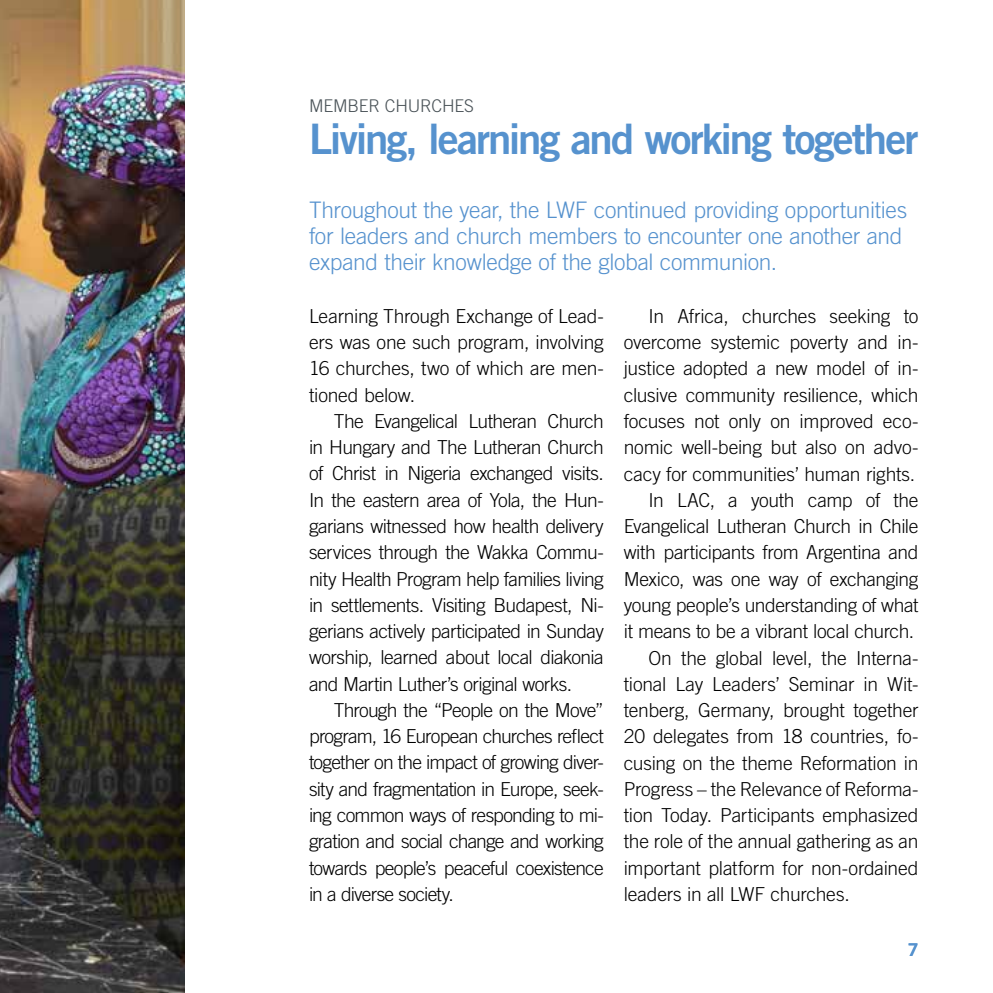
<style>
.page{position:relative;width:993px;height:993px;background:#fff}
.page>*{position:absolute;margin:0;border:0;box-sizing:border-box;transform-origin:0 0}
.t1{font:42px "Trade Gothic LT Std Bd 2";letter-spacing:-.05em;color:#5692ce}
.t2{font:300 22.75px/26.2px "Trade Gothic LT Std";letter-spacing:-.015em;color:#5692ce}
.t3{font:300 19.25px/26.2px "Trade Gothic LT Std";letter-spacing:-.015em;color:#000;text-align:justify}
.t4{font:300 17.5px "Trade Gothic LT Std";letter-spacing:-.015em;color:#485156}
.t5{font:17.5px "Trade Gothic LT Std Bd 2";color:#5692ce}
</style>
<div class="page">
<img style="left:0;top:0;width:184px;height:992px">
<p class="t4" style="left:309px;top:95px;width:166px">MEMBER CHURCHES</p>
<h1 class="t1" style="left:309px;top:113px;width:610px">Living, learning and working together</h1>
<p class="t2" style="left:309px;top:196px;width:599px">Throughout the year, the LWF continued providing opportunities for leaders and church members to encounter one another and expand their knowledge of the global communion.</p>
<p class="t3" style="left:309px;top:302px;width:296px">Learning Through Exchange of Lead&shy;ers was one such program, involving 16 churches, two of which are men&shy;tioned below.</p>
<p class="t3" style="left:309px;top:407px;width:296px;text-indent:25px">The Evangelical Lutheran Church in Hungary and The Lutheran Church of Christ in Nigeria exchanged visits.<br>In the eastern area of Yola, the Hun&shy;garians witnessed how health delivery services through the Wakka Commu&shy;nity Health Program help families living in settlements. Visiting Budapest, Ni&shy;gerians actively participated in Sunday worship, learned about local diakonia and Martin Luther’s original works.</p>
<p class="t3" style="left:309px;top:696px;width:296px;text-indent:25px">Through the “People on the Move” program, 16 European churches reflect together on the impact of growing diver&shy;sity and fragmentation in Europe, seek&shy;ing common ways of responding to mi&shy;gration and social change and working towards people’s peaceful coexistence in a diverse society.</p>
<p class="t3" style="left:648px;top:302px;width:271px">In Africa, churches seeking to</p>
<p class="t3" style="left:623px;top:329px;width:296px">overcome systemic poverty and in-</p>
<p class="t3" style="left:623px;top:355px;width:296px">justice adopted a new model of in-</p>
<p class="t3" style="left:623px;top:381px;width:296px">clusive community resilience, which</p>
<p class="t3" style="left:623px;top:407px;width:296px">focuses not only on improved eco-</p>
<p class="t3" style="left:623px;top:434px;width:296px">nomic well-being but also on advo-</p>
<p class="t3" style="left:623px;top:460px;width:293px">cacy for communities’ human rights.</p>
<p class="t3" style="left:648px;top:486px;width:271px">In LAC, a youth camp of the</p>
<p class="t3" style="left:623px;top:512px;width:296px">Evangelical Lutheran Church in Chile</p>
<p class="t3" style="left:623px;top:539px;width:296px">with participants from Argentina and</p>
<p class="t3" style="left:623px;top:565px;width:296px">Mexico, was one way of exchanging</p>
<p class="t3" style="left:623px;top:591px;width:296px">young people’s understanding of what</p>
<p class="t3" style="left:623px;top:617px;width:292px">it means to be a vibrant local church.</p>
<p class="t3" style="left:648px;top:644px;width:271px">On the global level, the Interna-</p>
<p class="t3" style="left:623px;top:670px;width:296px">tional Lay Leaders’ Seminar in Wit-</p>
<p class="t3" style="left:623px;top:696px;width:296px">tenberg, Germany, brought together</p>
<p class="t3" style="left:623px;top:722px;width:296px">20 delegates from 18 countries, fo-</p>
<p class="t3" style="left:623px;top:749px;width:296px">cusing on the theme Reformation in</p>
<p class="t3" style="left:623px;top:775px;width:296px">Progress – the Relevance of Reforma-</p>
<p class="t3" style="left:623px;top:801px;width:296px">tion Today. Participants emphasized</p>
<p class="t3" style="left:623px;top:828px;width:296px">the role of the annual gathering as an</p>
<p class="t3" style="left:623px;top:854px;width:296px">important platform for non-ordained</p>
<p class="t3" style="left:623px;top:880px;width:227px">leaders in all LWF churches.</p>
<p class="t5" style="left:907px;top:938px;width:12px">7</p>
</div>
